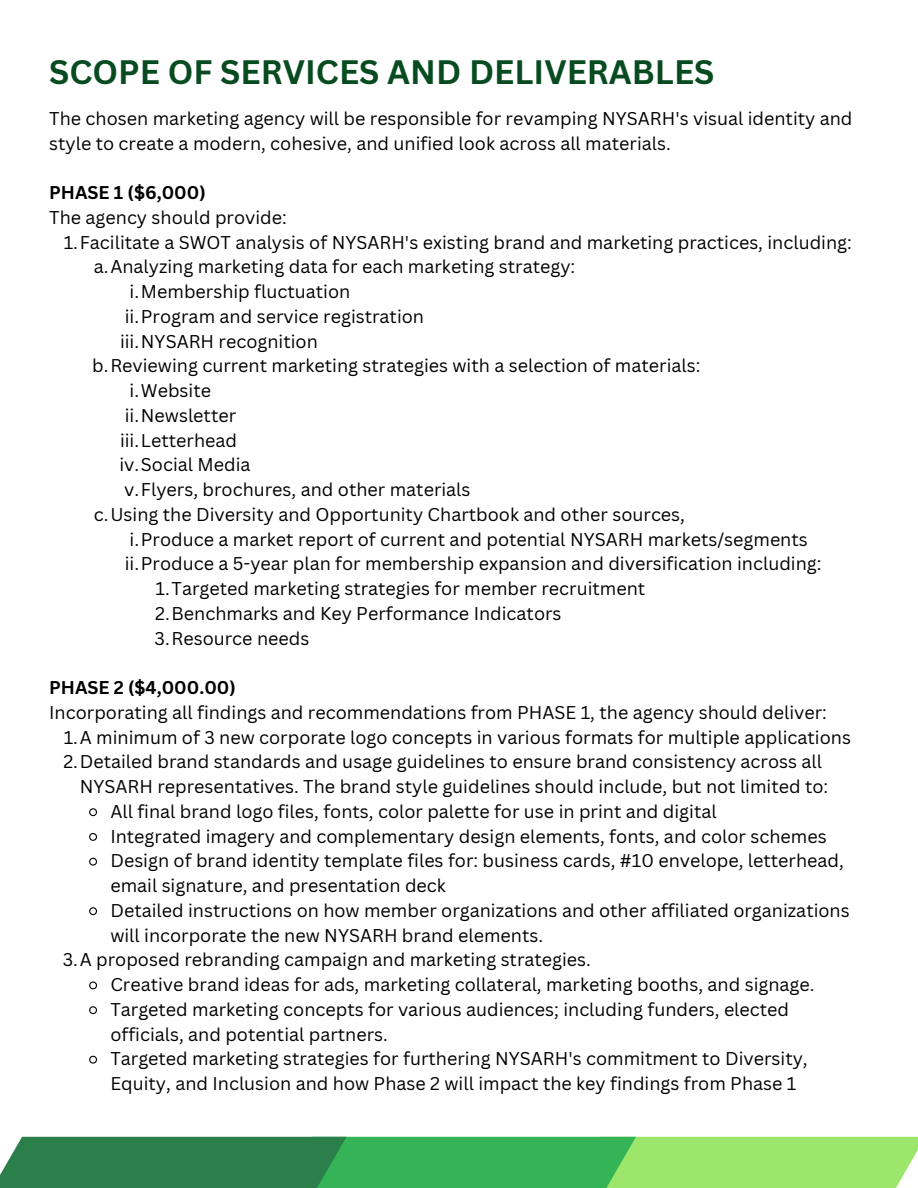
<style>
.page{position:relative;width:918px;height:1188px;background:#fff}
.page>*{position:absolute;margin:0;border:0;box-sizing:border-box;transform-origin:0 0}
.t1{font:700 33px "Canva Sans";color:#084b21}
.t2{font:18px/24.8px "Canva Sans";color:#000}
.t3{font:700 18px "Canva Sans";color:#000}
</style>
<div class="page">
<div style="left:571px;top:1137px;width:347px;height:51px;background:#9de66c"></div>
<div style="left:282px;top:1137px;width:354px;height:51px;background:#34b456"></div>
<div style="left:0;top:1137px;width:347px;height:51px;background:#2a7f4a"></div>
<svg style="left:89px;top:808px;width:8px;height:9px"></svg>
<svg style="left:89px;top:833px;width:8px;height:8px"></svg>
<svg style="left:89px;top:857px;width:8px;height:9px"></svg>
<svg style="left:89px;top:907px;width:8px;height:9px"></svg>
<svg style="left:89px;top:981px;width:8px;height:9px"></svg>
<svg style="left:89px;top:1006px;width:8px;height:9px"></svg>
<svg style="left:89px;top:1055px;width:8px;height:9px"></svg>
<p class="t1" style="left:49px;top:49px;width:667px">SCOPE OF SERVICES AND DELIVERABLES</p>
<p class="t2" style="left:49px;top:105px;width:805px">The chosen marketing agency will be responsible for revamping NYSARH's visual identity and style to create a modern, cohesive, and unified look across all materials.</p>
<p class="t3" style="left:49px;top:180px;width:158px">PHASE 1 ($6,000)</p>
<p class="t2" style="left:49px;top:204px;width:239px">The agency should provide:</p>
<p class="t2" style="left:64px;top:229px;width:790px">1.Facilitate a SWOT analysis of NYSARH's existing brand and marketing practices, including:</p>
<p class="t2" style="left:94px;top:254px;width:483px">a.Analyzing marketing data for each marketing strategy:</p>
<p class="t2" style="left:130px;top:279px;width:222px">i.Membership fluctuation</p>
<p class="t2" style="left:125px;top:303px;width:301px">ii.Program and service registration</p>
<p class="t2" style="left:120px;top:328px;width:199px">iii.NYSARH recognition</p>
<p class="t2" style="left:92px;top:353px;width:610px">b.Reviewing current marketing strategies with a selection of materials:</p>
<p class="t2" style="left:130px;top:378px;width:83px">i.Website</p>
<p class="t2" style="left:125px;top:402px;width:113px">ii.Newsletter</p>
<p class="t2" style="left:120px;top:427px;width:119px">iii.Letterhead</p>
<p class="t2" style="left:119px;top:452px;width:133px">iv.Social Media</p>
<p class="t2" style="left:124px;top:477px;width:348px">v.Flyers, brochures, and other materials</p>
<p class="t2" style="left:94px;top:501px;width:593px">c.Using the Diversity and Opportunity Chartbook and other sources,</p>
<p class="t2" style="left:130px;top:526px;width:680px">i.Produce a market report of current and potential NYSARH markets/segments</p>
<p class="t2" style="left:125px;top:551px;width:698px">ii.Produce a 5-year plan for membership expansion and diversification including:</p>
<p class="t2" style="left:155px;top:576px;width:491px">1.Targeted marketing strategies for member recruitment</p>
<p class="t2" style="left:155px;top:600px;width:408px">2.Benchmarks and Key Performance Indicators</p>
<p class="t2" style="left:155px;top:625px;width:156px">3.Resource needs</p>
<p class="t3" style="left:49px;top:675px;width:188px">PHASE 2 ($4,000.00)</p>
<p class="t2" style="left:49px;top:699px;width:779px">Incorporating all findings and recommendations from PHASE 1, the agency should deliver:</p>
<p class="t2" style="left:64px;top:724px;width:789px">1.A minimum of 3 new corporate logo concepts in various formats for multiple applications</p>
<p class="t2" style="left:80px;top:749px;width:750px;text-indent:-16px">2.Detailed brand standards and usage guidelines to ensure brand consistency across all<br>NYSARH representatives. The brand style guidelines should include, but not limited to:</p>
<p class="t2" style="left:110px;top:798px;width:608px">All final brand logo files, fonts, color palette for use in print and digital</p>
<p class="t2" style="left:110px;top:823px;width:718px">Integrated imagery and complementary design elements, fonts, and color schemes</p>
<p class="t2" style="left:110px;top:848px;width:735px">Design of brand identity template files for: business cards, #10 envelope, letterhead, email signature, and presentation deck</p>
<p class="t2" style="left:110px;top:897px;width:741px">Detailed instructions on how member organizations and other affiliated organizations will incorporate the new NYSARH brand elements.</p>
<p class="t2" style="left:63px;top:947px;width:530px">3.A proposed rebranding campaign and marketing strategies.</p>
<p class="t2" style="left:110px;top:972px;width:706px">Creative brand ideas for ads, marketing collateral, marketing booths, and signage.</p>
<p class="t2" style="left:110px;top:996px;width:680px">Targeted marketing concepts for various audiences; including funders, elected officials, and potential partners.</p>
<p class="t2" style="left:110px;top:1046px;width:699px">Targeted marketing strategies for furthering NYSARH's commitment to Diversity,<br>Equity, and Inclusion and how Phase 2 will impact the key findings from Phase 1</p>
</div>
